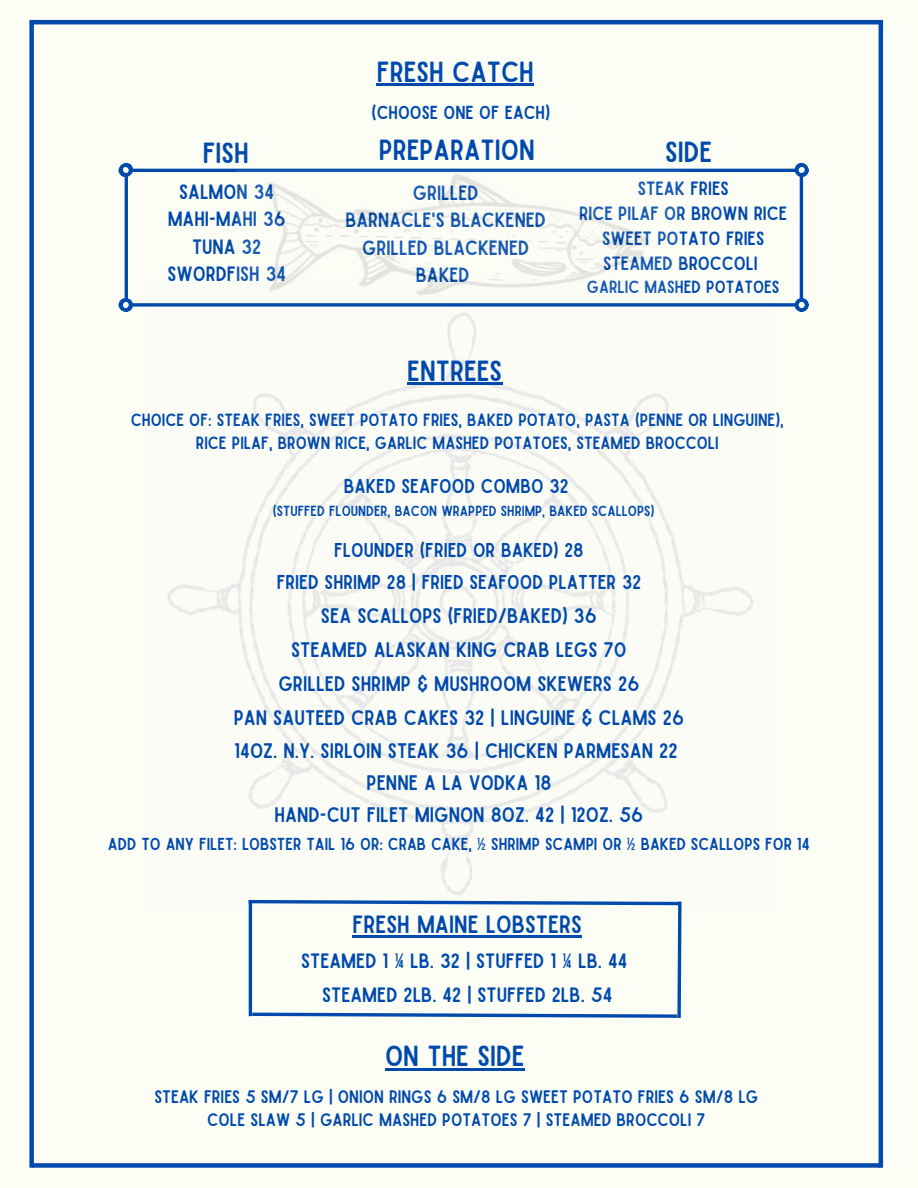
<style>
.page{position:relative;width:918px;height:1188px;background:#fcfdf5}
.page>*{position:absolute;margin:0;border:0;box-sizing:border-box;transform-origin:0 0}
.t1{font:27.9px "Sailors";color:#004aad}
.t2{font:23.85px "Sailors";color:#004aad}
.t3{font:20.1px/33.2px "Sailors";color:#004aad;text-align:center}
.t4{font:19.95px/33.8px "Sailors";color:#004aad;text-align:center}
.t5{font:19.8px/27.2px "Sailors";color:#004aad;text-align:center}
.t6{font:19.65px/27.3px "Sailors";color:#004aad;text-align:center}
.t7{font:19.2px/32.1px "Sailors";color:#004aad;text-align:center}
.t8{font:18.45px/24.8px "Sailors";color:#004aad;text-align:center}
.t9{font:18px "Sailors";color:#004aad}
.t10{font:17.25px "Sailors";color:#004aad}
.t11{font:16.95px/23.1px "Sailors";color:#004aad;text-align:center}
.t12{font:16.8px "Sailors";color:#004aad}
.t13{font:16.5px "Sailors";color:#004aad}
.t14{font:13.95px "Sailors";color:#004aad}
</style>
<div class="page">
<img style="left:167px;top:312px;width:587px;height:583px">
<hr style="left:131px;top:169px;width:665px;height:3px;background:#004aad">
<div style="left:119px;top:164px;width:13px;height:13px;border:3px solid #004aad;border-radius:50%"></div>
<div style="left:795px;top:164px;width:14px;height:13px;border:3px solid #004aad;border-radius:50%"></div>
<svg style="left:248px;top:899px;width:434px;height:119px"></svg>
<hr style="left:249px;top:903px;width:3px;height:113px;background:#004aad">
<hr style="left:407px;top:382px;width:95px;height:3px;background:#004aad">
<hr style="left:353px;top:935px;width:229px;height:2px;background:#004aad">
<hr style="left:385px;top:1068px;width:140px;height:2px;background:#004aad">
<hr style="left:377px;top:84px;width:157px;height:2px;background:#004aad">
<svg style="left:133px;top:303px;width:662px;height:4px;background:#2665b7"></svg>
<div style="left:119px;top:298px;width:13px;height:14px;border:3px solid #004aad;border-radius:50%"></div>
<div style="left:795px;top:298px;width:14px;height:14px;border:3px solid #004aad;border-radius:50%"></div>
<div style="left:29px;top:20px;width:5px;height:1148px;background:#004aad"></div>
<div style="left:32px;top:1163px;width:849px;height:5px;background:#004aad"></div>
<hr style="left:879px;top:22px;width:4px;height:1146px;background:#004aad">
<hr style="left:32px;top:20px;width:851px;height:4px;background:#004aad">
<hr style="left:125px;top:176px;width:3px;height:123px;background:#004aad">
<div style="left:120px;top:163px;width:13px;height:13px;border:3px solid #004aad;border-radius:50%"></div>
<div style="left:120px;top:298px;width:13px;height:14px;border:3px solid #004aad;border-radius:50%"></div>
<hr style="left:800px;top:176px;width:3px;height:123px;background:#004aad">
<div style="left:795px;top:163px;width:13px;height:13px;border:3px solid #004aad;border-radius:50%"></div>
<div style="left:795px;top:298px;width:13px;height:14px;border:3px solid #004aad;border-radius:50%"></div>
<img style="left:237px;top:170px;width:444px;height:125px">
<p class="t1" style="left:377px;top:62px;width:159px">FRESH CATCH</p>
<p class="t9" style="left:372px;top:106px;width:180px">(CHOOSE ONE OF EACH)</p>
<h1 class="t1" style="left:203px;top:142px;width:48px">FISH</h1>
<p class="t1" style="left:379px;top:140px;width:158px">PREPARATION</p>
<p class="t1" style="left:665px;top:142px;width:49px">SIDE</p>
<h1 class="t5" style="left:167px;top:179px;width:120px">SALMON 34<br>MAHI-MAHI 36<br>TUNA 32<br>SWORDFISH 34</h1>
<h2 class="t6" style="left:346px;top:180px;width:202px">GRILLED<br>BARNACLE'S BLACKENED<br>GRILLED BLACKENED<br>BAKED</h2>
<h1 class="t8" style="left:579px;top:177px;width:210px">STEAK FRIES<br>RICE PILAF OR BROWN RICE<br>SWEET POTATO FRIES<br>STEAMED BROCCOLI</h1>
<h1 class="t12" style="left:587px;top:281px;width:194px">GARLIC MASHED POTATOES</h1>
<h1 class="t1" style="left:407px;top:360px;width:97px">ENTREES</h1>
<p class="t11" style="left:131px;top:409px;width:655px">CHOICE OF: STEAK FRIES, SWEET POTATO FRIES, BAKED POTATO, PASTA (PENNE OR LINGUINE),<br>RICE PILAF, BROWN RICE, GARLIC MASHED POTATOES, STEAMED BROCCOLI</p>
<p class="t7" style="left:344px;top:471px;width:226px">BAKED SEAFOOD COMBO 32</p>
<h1 class="t14" style="left:273px;top:506px;width:383px">(STUFFED FLOUNDER, BACON WRAPPED SHRIMP, BAKED SCALLOPS)</h1>
<p class="t7" style="left:277px;top:535px;width:366px">FLOUNDER (FRIED OR BAKED) 28<br>FRIED SHRIMP 28 | FRIED SEAFOOD PLATTER 32</p>
<p class="t3" style="left:234px;top:600px;width:452px">SEA SCALLOPS (FRIED/BAKED) 36<br>STEAMED ALASKAN KING CRAB LEGS 70<br>GRILLED SHRIMP &amp; MUSHROOM SKEWERS 26<br>PAN SAUTEED CRAB CAKES 32 | LINGUINE &amp; CLAMS 26<br>14OZ. N.Y. SIRLOIN STEAK 36 | CHICKEN PARMESAN 22<br>PENNE A LA VODKA 18<br>HAND-CUT FILET MIGNON 8OZ. 42 | 12OZ. 56</p>
<p class="t13" style="left:108px;top:838px;width:704px">ADD TO ANY FILET: LOBSTER TAIL 16 OR: CRAB CAKE, ½ SHRIMP SCAMPI OR ½ BAKED SCALLOPS FOR 14</p>
<p class="t2" style="left:353px;top:916px;width:231px">FRESH MAINE LOBSTERS</p>
<p class="t4" style="left:301px;top:945px;width:328px">STEAMED 1 ¼ LB. 32 | STUFFED 1 ¼ LB. 44<br>STEAMED 2LB. 42 | STUFFED 2LB. 54</p>
<h2 class="t1" style="left:385px;top:1045px;width:141px">ON THE SIDE</h2>
<h2 class="t10" style="left:154px;top:1090px;width:606px">STEAK FRIES 5 SM/7 LG | ONION RINGS 6 SM/8 LG SWEET POTATO FRIES 6 SM/8 LG</h2>
<h2 class="t10" style="left:207px;top:1114px;width:500px">COLE SLAW 5 | GARLIC MASHED POTATOES 7 | STEAMED BROCCOLI 7</h2>
</div>
